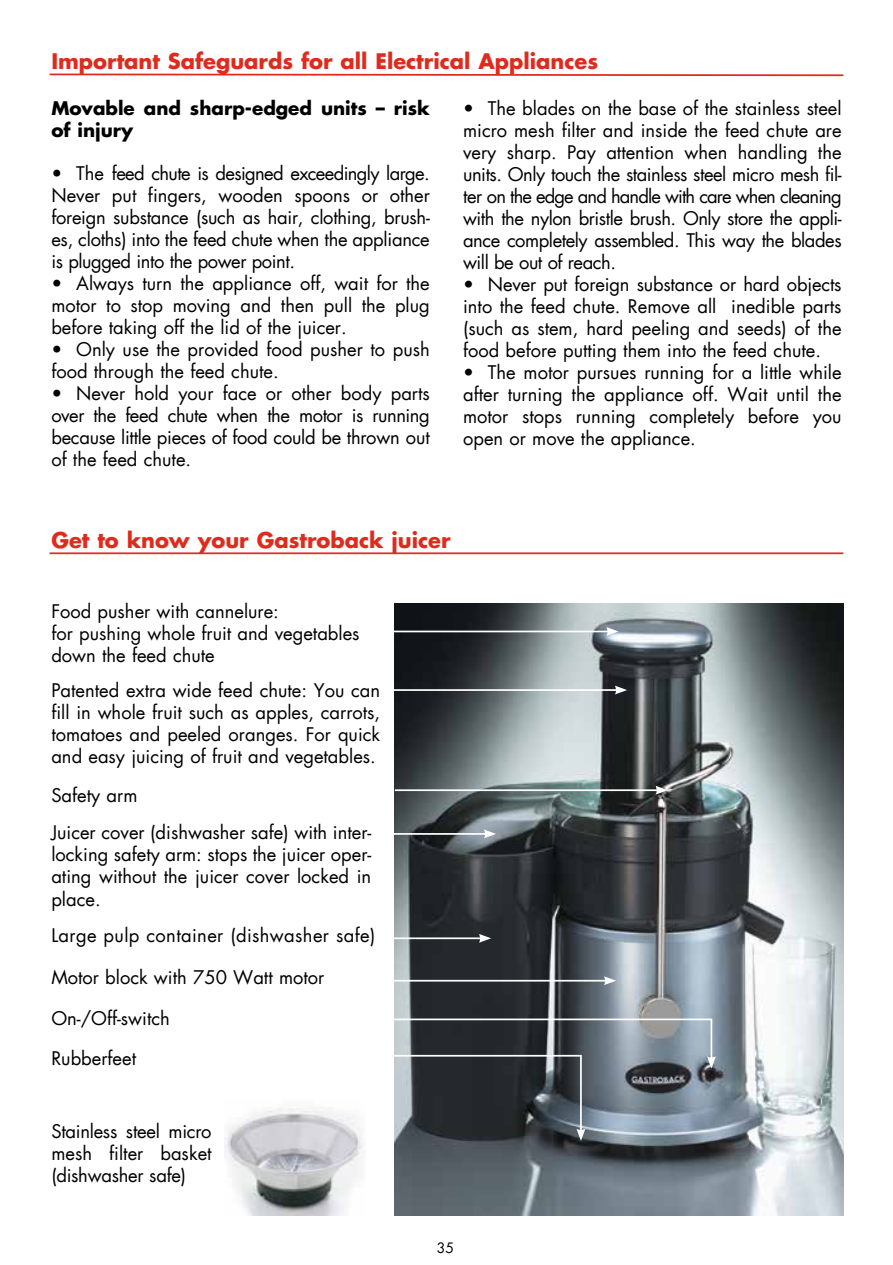
<style>
.page{position:relative;width:893px;height:1265px;background:#fff}
.page>*{position:absolute;margin:0;border:0;box-sizing:border-box;transform-origin:0 0}
.t1{font:700 21px "Futura LT";color:#de2b1c}
.t2{font:18.38px/22.1px "Futura LT";color:#000;text-align:justify}
.t3{font:700 18.38px/22.1px "Futura LT";color:#000}
.t4{font:18.38px "Futura LT";letter-spacing:.02em;color:#000}
.t5{font:14px "Futura LT";color:#000}
</style>
<div class="page">
<svg style="left:49px;top:73px;width:795px;height:4px"></svg>
<hr style="left:50px;top:552px;width:793px;height:2px;background:#de2b1c">
<img style="left:395px;top:603px;width:448px;height:612px">
<hr style="left:392px;top:689px;width:226px;height:2px;background:#fff">
<svg style="left:615px;top:686px;width:12px;height:8px"></svg>
<hr style="left:324px;top:631px;width:285px;height:1px;background:#fff">
<svg style="left:606px;top:627px;width:13px;height:9px"></svg>
<hr style="left:387px;top:833px;width:100px;height:2px;background:#fff">
<svg style="left:484px;top:829px;width:12px;height:9px"></svg>
<hr style="left:381px;top:937px;width:101px;height:2px;background:#fff">
<svg style="left:479px;top:934px;width:12px;height:9px"></svg>
<hr style="left:327px;top:980px;width:280px;height:2px;background:#fff">
<svg style="left:604px;top:976px;width:12px;height:9px"></svg>
<img style="left:224px;top:1141px;width:140px;height:74px">
<hr style="left:395px;top:789px;width:263px;height:2px;background:#fff">
<svg style="left:655px;top:786px;width:13px;height:9px"></svg>
<svg style="left:224px;top:1018px;width:492px;height:123px"></svg>
<p class="t1" style="left:51px;top:47px;width:548px">Important Safeguards for all Electrical Appliances</p>
<p class="t3" style="left:51px;top:96px;width:380px">Movable and sharp-edged units – risk of injury</p>
<p class="t2" style="left:51px;top:162px;width:380px">• The feed chute is designed exceedingly large.<br>Never put fingers, wooden spoons or other foreign substance (such as hair, clothing, brush&shy;es, cloths) into the feed chute when the appliance is plugged into the power point.</p>
<p class="t2" style="left:51px;top:272px;width:380px">• Always turn the appliance off, wait for the motor to stop moving and then pull the plug before taking off the lid of the juicer.</p>
<p class="t2" style="left:51px;top:339px;width:380px">• Only use the provided food pusher to push food through the feed chute.</p>
<p class="t2" style="left:51px;top:383px;width:380px">• Never hold your face or other body parts over the feed chute when the motor is running because little pieces of food could be thrown out of the feed chute.</p>
<p class="t2" style="left:463px;top:97px;width:380px">• The blades on the base of the stainless steel micro mesh filter and inside the feed chute are very sharp. Pay attention when handling the units. Only touch the stainless steel micro mesh fil&shy;ter on the edge and handle with care when cleaning with the nylon bristle brush. Only store the appli&shy;ance completely assembled. This way the blades will be out of reach.</p>
<p class="t2" style="left:463px;top:273px;width:380px">• Never put foreign substance or hard objects into the feed chute. Remove all inedible parts (such as stem, hard peeling and seeds) of the food before putting them into the feed chute.</p>
<p class="t2" style="left:463px;top:362px;width:380px">• The motor pursues running for a little while after turning the appliance off. Wait until the motor stops running completely before you open or move the appliance.</p>
<p class="t1" style="left:51px;top:526px;width:401px">Get to know your Gastroback juicer</p>
<p class="t2" style="left:51px;top:601px;width:310px;text-align:left">Food pusher with cannelure:<br>for pushing whole fruit and vegetables down the feed chute</p>
<p class="t2" style="left:51px;top:680px;width:330px">Patented extra wide feed chute: You can fill in whole fruit such as apples, carrots, tomatoes and peeled oranges. For quick and easy juicing of fruit and vegetables.</p>
<p class="t2" style="left:51px;top:785px;width:88px">Safety arm</p>
<p class="t2" style="left:51px;top:822px;width:321px">Juicer cover (dishwasher safe) with inter&shy;locking safety arm: stops the juicer oper&shy;ating without the juicer cover locked in place.</p>
<p class="t4" style="left:51px;top:923px;width:325px">Large pulp container (dishwasher safe)</p>
<p class="t2" style="left:51px;top:966px;width:274px">Motor block with 750 Watt motor</p>
<p class="t2" style="left:51px;top:1007px;width:120px">On-/Off-switch</p>
<p class="t2" style="left:51px;top:1047px;width:86px">Rubberfeet</p>
<p class="t2" style="left:51px;top:1120px;width:162px">Stainless steel micro mesh filter basket (dishwasher safe)</p>
<p class="t5" style="left:437px;top:1239px;width:19px">35</p>
</div>
